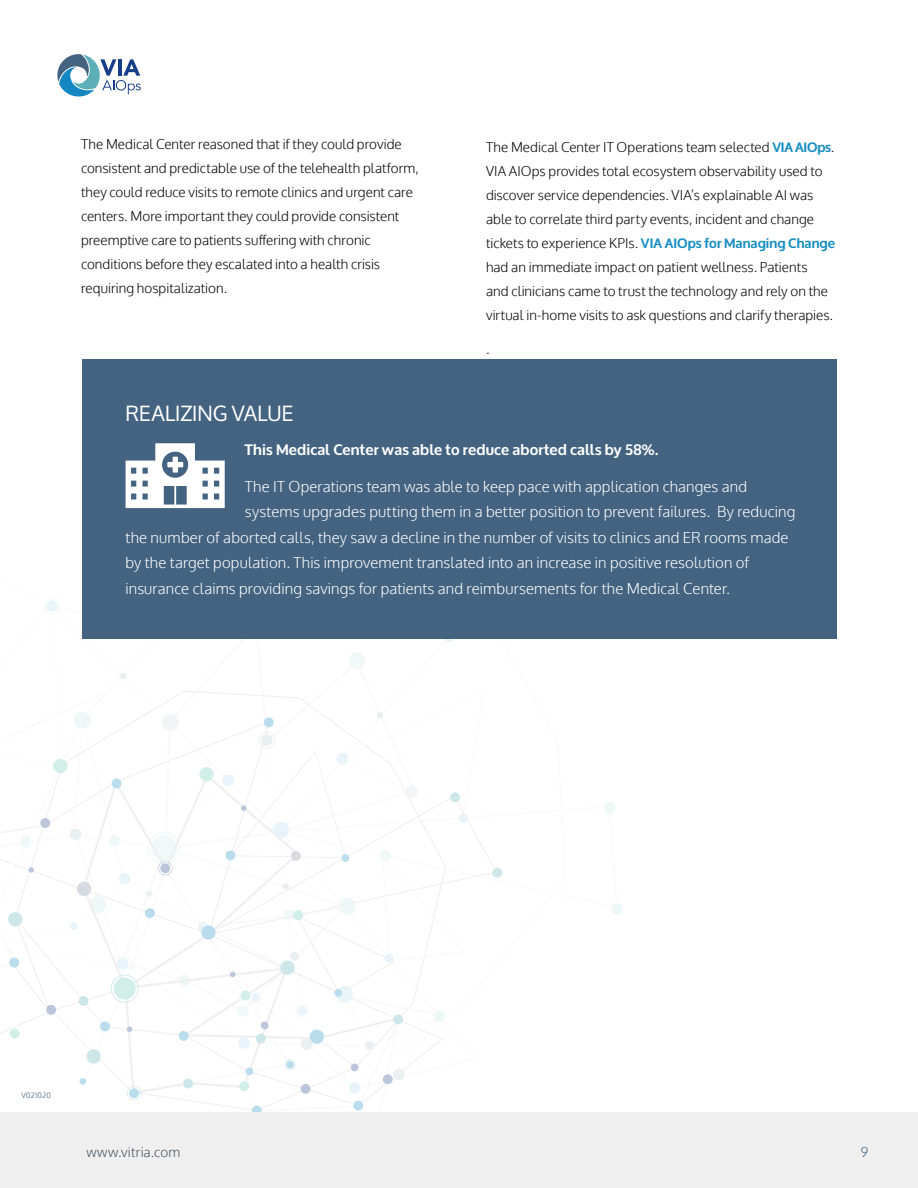
<style>
.page{position:relative;width:918px;height:1188px;background:#fff}
.page>*{position:absolute;margin:0;border:0;box-sizing:border-box;transform-origin:0 0}
.t1{font:21px "Oxygen";letter-spacing:.005em;color:#fff}
.t2{font:300 15px "Oxygen";letter-spacing:.01em;color:#fff}
.t3{font:700 15px "Oxygen";letter-spacing:.01em;color:#fff}
.t4{font:300 13.5px/24px "Oxygen";letter-spacing:.005em;color:#000}
.t5{font:300 13.5px "Oxygen";letter-spacing:.015em;color:#455560}
.t6{font:300 13.5px "Oxygen";color:#436381}
.t7{font:300 7.5px "Oxygen";letter-spacing:.02em;color:#436381}
.s1{font-weight:700;color:#158dc2}
</style>
<div class="page">
<svg style="left:612px;top:903px;width:11px;height:12px"></svg>
<svg style="left:604px;top:802px;width:11px;height:12px"></svg>
<div style="left:492px;top:868px;width:10px;height:10px;background:#cde6e8;border-radius:50%"></div>
<svg style="left:0;top:598px;width:485px;height:514px"></svg>
<div style="left:0;top:1112px;width:918px;height:76px;background:#efeff0"></div>
<svg style="left:57px;top:54px;width:84px;height:43px"></svg>
<div style="left:82px;top:359px;width:755px;height:280px;background:#436381"></div>
<svg style="left:126px;top:443px;width:99px;height:65px"></svg>
<p class="t4" style="left:81px;top:132px;width:339px">The Medical Center reasoned that if they could provide consistent and predictable use of the telehealth platform, they could reduce visits to remote clinics and urgent care centers. More important they could provide consistent preemptive care to patients suffering with chronic conditions before they escalated into a health crisis requiring hospitalization.</p>
<p class="t4" style="left:486px;top:135px;width:351px">The Medical Center IT Operations team selected <span class="s1">VIA AIOps</span>.<br>VIA AIOps provides total ecosystem observability used to discover service dependencies. VIA’s explainable AI was able to correlate third party events, incident and change tickets to experience KPIs. <span class="s1">VIA AIOps for Managing Change </span>had an immediate impact on patient wellness. Patients<br>and clinicians came to trust the technology and rely on the virtual in-home visits to ask questions and clarify therapies.</p>
<p class="t4" style="left:486px;top:338px;width:5px">.</p>
<h1 class="t1" style="left:126px;top:402px;width:170px">REALIZING VALUE</h1>
<p class="t3" style="left:245px;top:441px;width:415px">This Medical Center was able to reduce aborted calls by 58%.</p>
<p class="t2" style="left:245px;top:477px;width:504px">The IT Operations team was able to keep pace with application changes and</p>
<p class="t2" style="left:245px;top:502px;width:552px">systems upgrades putting them in a better position to prevent failures. By reducing</p>
<p class="t2" style="left:126px;top:528px;width:665px">the number of aborted calls, they saw a decline in the number of visits to clinics and ER rooms made</p>
<p class="t2" style="left:126px;top:553px;width:625px">by the target population. This improvement translated into an increase in positive resolution of</p>
<p class="t2" style="left:126px;top:579px;width:606px">insurance claims providing savings for patients and reimbursements for the Medical Center.</p>
<p class="t7" style="left:22px;top:1091px;width:31px">V021020</p>
<p class="t5" style="left:86px;top:1143px;width:96px">www.vitria.com</p>
<p class="t6" style="left:861px;top:1144px;width:9px">9</p>
</div>
